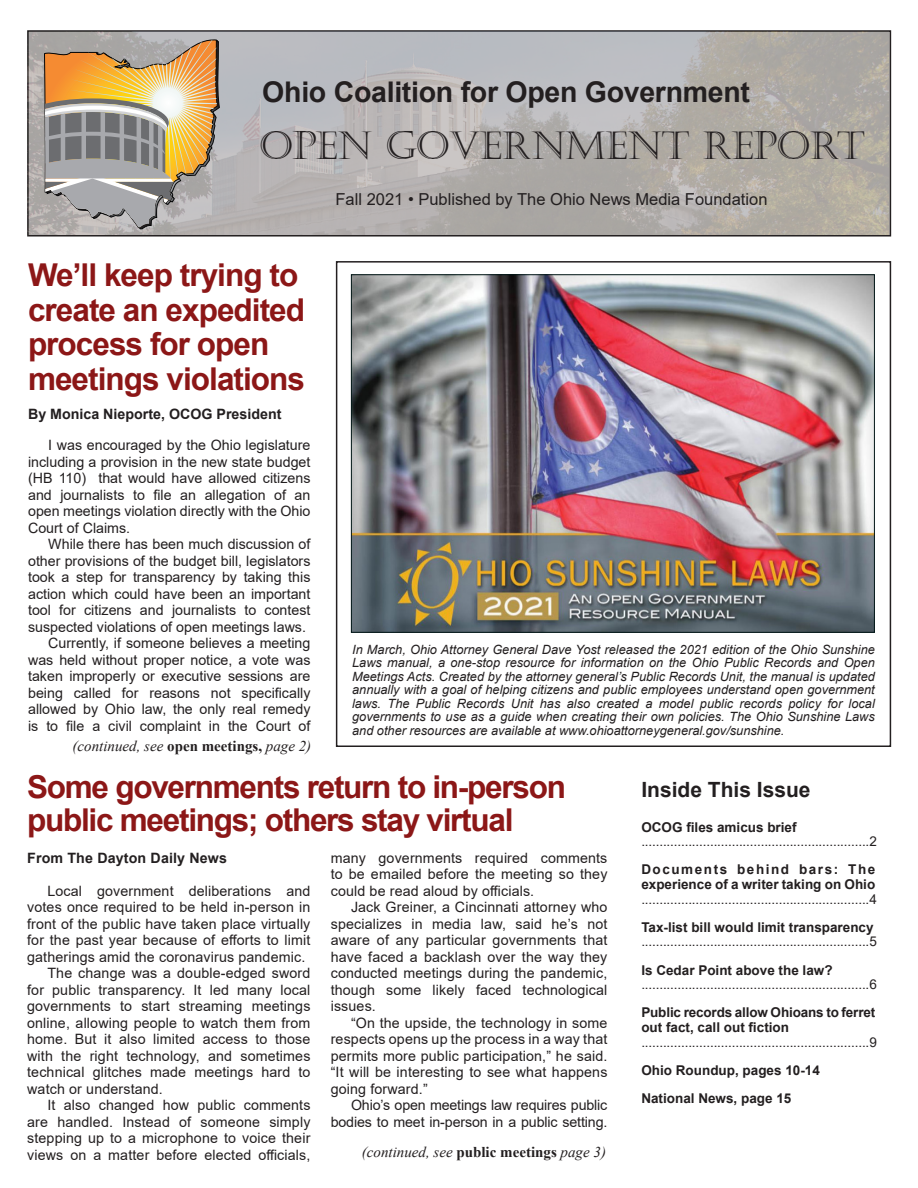
<style>
.page{position:relative;width:918px;height:1188px;background:#fff}
.page>*{position:absolute;margin:0;border:0;box-sizing:border-box;transform-origin:0 0}
.t1{font:39px "Castellar";letter-spacing:-.02em;color:#231f20}
.t2{font:700 31.5px/34.5px "Arial";letter-spacing:-.04em;color:#8c1717}
.t3{font:700 28.5px "Arial";letter-spacing:-.01em;color:#231f20}
.t4{font:700 21px "Arial";color:#231f20}
.t5{font:16.5px "Arial";color:#231f20}
.t6{font:italic 15px "Times New Roman";color:#231f20}
.Paragraph_Style_1{font:14.25px/16.5px "Arial";letter-spacing:.01em;color:#231f20;text-align:justify}
.Paragraph_Style_1-2{font:14.25px/16.5px "Arial";letter-spacing:-.01em;color:#231f20;text-align:right}
.Paragraph_Style_1-3{font:700 14.25px "Arial";color:#231f20}
.t7{font:13.5px "Arial";color:#231f20}
.t8{font:700 13.5px/14.7px "Arial";color:#231f20}
.t9{font:italic 12.75px/13.5px "Arial";color:#231f20;text-align:justify}
.s1{font-weight:700;font-style:normal}
</style>
<div class="page">
<div style="left:336px;top:261px;width:555px;height:486px;border:2px solid #231f20"></div>
<div style="left:27px;top:30px;width:864px;height:207px;border:2px solid #231f20"></div>
<img style="left:28px;top:32px;width:861px;height:202px">
<svg style="left:44px;top:38px;width:176px;height:191px"></svg>
<img style="left:353px;top:276px;width:520px;height:355px">
<p class="t3" style="left:262px;top:72px;width:489px">Ohio Coalition for Open Government</p>
<p class="t1" style="left:259px;top:123px;width:607px">OPEN GOVERNMENT REPORT</p>
<p class="t2" style="left:28px;top:258px;width:279px">We’ll keep trying to create an expedited process for open meetings violations</p>
<p class="Paragraph_Style_1-3" style="left:28px;top:404px;width:255px">By Monica Nieporte, OCOG President</p>
<p class="Paragraph_Style_1" style="left:28px;top:437px;width:284px;text-indent:20px">I was encouraged by the Ohio legislature including a provision in the new state budget (HB 110) that would have allowed citizens and journalists to file an allegation of an open meetings violation directly with the Ohio Court of Claims.</p>
<p class="Paragraph_Style_1" style="left:28px;top:536px;width:284px;text-indent:20px">While there has been much discussion of other provisions of the budget bill, legislators took a step for transparency by taking this action which could have been an important tool for citizens and journalists to contest suspected violations of open meetings laws.</p>
<p class="Paragraph_Style_1" style="left:28px;top:635px;width:284px;text-indent:20px">Currently, if someone believes a meeting was held without proper notice, a vote was taken improperly or executive sessions are being called for reasons not specifically allowed by Ohio law, the only real remedy is to file a civil complaint in the Court of</p>
<p class="t6" style="left:73px;top:736px;width:240px">(continued, see <span class="s1">open meetings,</span> page 2)</p>
<p class="t5" style="left:336px;top:188px;width:433px">Fall 2021 • Published by The Ohio News Media Foundation</p>
<p class="t9" style="left:352px;top:643px;width:524px">In March, Ohio Attorney General Dave Yost released the 2021 edition of the Ohio Sunshine Laws manual, a one-stop resource for information on the Ohio Public Records and Open Meetings Acts. Created by the attorney general’s Public Records Unit, the manual is updated annually with a goal of helping citizens and public employees understand open government laws. The Public Records Unit has also created a model public records policy for local governments to use as a guide when creating their own policies. The Ohio Sunshine Laws and other resources are available at www.ohioattorneygeneral.gov/sunshine.</p>
<p class="t2" style="left:27px;top:770px;width:540px;line-height:33px">Some governments return to in-person public meetings; others stay virtual</p>
<p class="Paragraph_Style_1-3" style="left:27px;top:847px;width:201px">From The Dayton Daily News</p>
<p class="Paragraph_Style_1" style="left:27px;top:882px;width:285px;text-indent:20px">Local government deliberations and votes once required to be held in-person in front of the public have taken place virtually for the past year because of efforts to limit gatherings amid the coronavirus pandemic.</p>
<p class="Paragraph_Style_1" style="left:27px;top:965px;width:285px;text-indent:20px">The change was a double-edged sword for public transparency. It led many local governments to start streaming meetings online, allowing people to watch them from home. But it also limited access to those with the right technology, and sometimes technical glitches made meetings hard to watch or understand.</p>
<p class="Paragraph_Style_1" style="left:27px;top:1097px;width:285px;text-indent:20px">It also changed how public comments are handled. Instead of someone simply stepping up to a microphone to voice their views on a matter before elected officials,</p>
<p class="Paragraph_Style_1" style="left:331px;top:849px;width:278px">many governments required comments to be emailed before the meeting so they could be read aloud by officials.</p>
<p class="Paragraph_Style_1" style="left:331px;top:899px;width:278px;text-indent:20px">Jack Greiner, a Cincinnati attorney who specializes in media law, said he’s not aware of any particular governments that have faced a backlash over the way they conducted meetings during the pandemic, though some likely faced technological issues.</p>
<p class="Paragraph_Style_1" style="left:331px;top:1014px;width:278px;text-indent:20px">“On the upside, the technology in some respects opens up the process in a way that permits more public participation,” he said. “It will be interesting to see what happens going forward.”</p>
<p class="Paragraph_Style_1-2" style="left:331px;top:1097px;width:278px">Ohio’s open meetings law requires public bodies to meet in-person in a public setting.</p>
<p class="t6" style="left:362px;top:1142px;width:246px">(continued, see <span class="s1">public meetings</span> page 3)</p>
<p class="t4" style="left:641px;top:775px;width:171px">Inside This Issue</p>
<p class="t8" style="left:641px;top:820px;width:157px">OCOG files amicus brief</p>
<p class="t7" style="left:641px;top:832px;width:237px">...............................................................2</p>
<p class="t8" style="left:641px;top:863px;width:235px">Documents behind bars: The experience of a writer taking on Ohio</p>
<p class="t7" style="left:641px;top:890px;width:237px">...............................................................4</p>
<p class="t8" style="left:641px;top:920px;width:234px">Tax-list bill would limit transparency</p>
<p class="t7" style="left:641px;top:932px;width:237px">...............................................................5</p>
<p class="t8" style="left:641px;top:963px;width:193px">Is Cedar Point above the law?</p>
<p class="t7" style="left:641px;top:975px;width:237px">...............................................................6</p>
<p class="t8" style="left:641px;top:1005px;width:235px">Public records allow Ohioans to ferret out fact, call out fiction</p>
<p class="t7" style="left:641px;top:1033px;width:237px">...............................................................9</p>
<p class="t8" style="left:641px;top:1063px;width:180px">Ohio Roundup, pages 10-14</p>
<p class="t8" style="left:641px;top:1091px;width:152px">National News, page 15</p>
</div>
